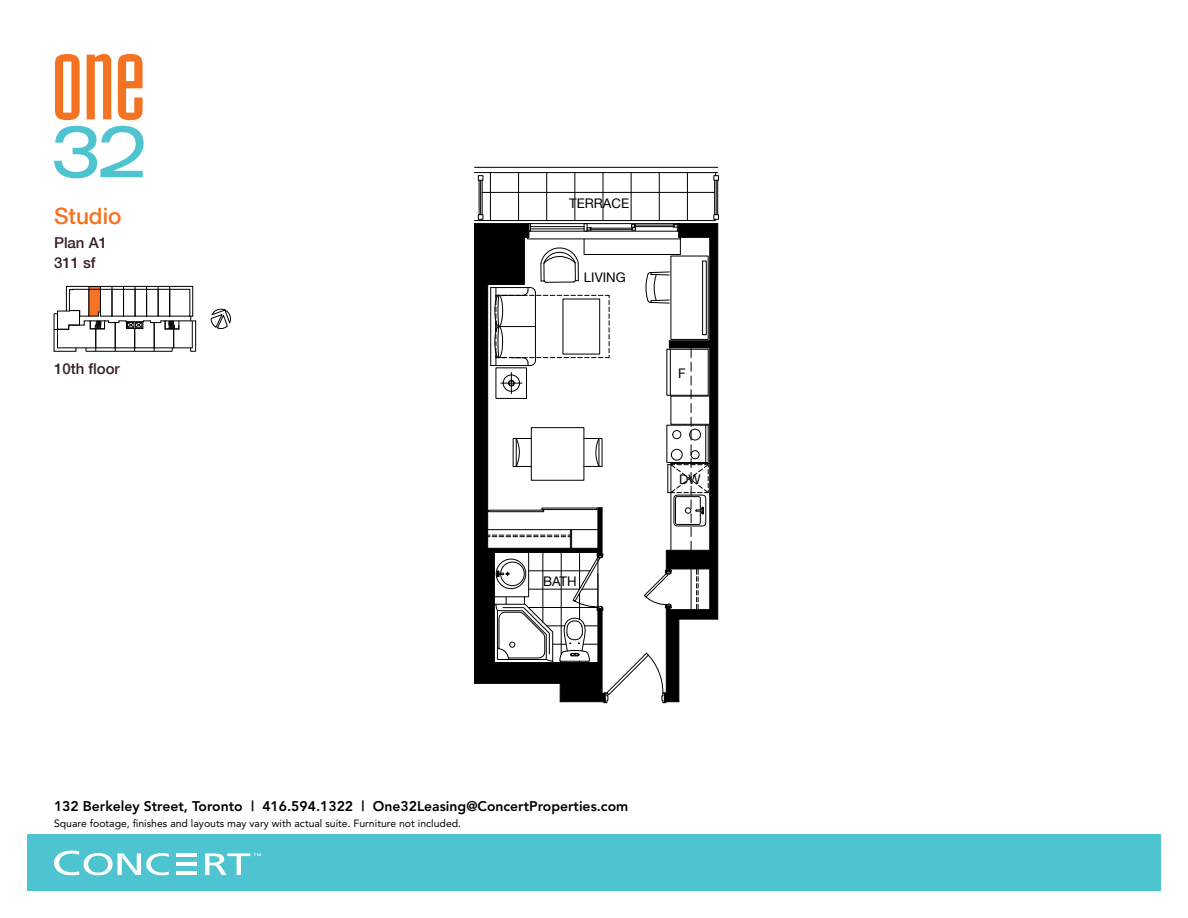
<style>
.page{position:relative;width:1188px;height:918px;background:#fff}
.page>*{position:absolute;margin:0;border:0;box-sizing:border-box;transform-origin:0 0}
.t1{font:500 22.5px "Helvetica Neue";color:#f47323}
.t2{font:500 15px/19.5px "Helvetica Neue";color:#371f29}
.t3{font:800 13.95px "Avenir";color:#000}
.t4{font:13.2px "Helvetica Neue";color:#000}
.t5{font:10.5px "Avenir";color:#000}
</style>
<div class="page">
<div style="left:27px;top:835px;width:1134px;height:56px;background:#4dc4cf"></div>
<hr style="left:176px;top:853px;width:21px;height:4px;background:#fff">
<hr style="left:176px;top:862px;width:21px;height:4px;background:#fff">
<hr style="left:176px;top:871px;width:21px;height:4px;background:#fff">
<svg style="left:54px;top:851px;width:115px;height:24px"></svg>
<svg style="left:205px;top:853px;width:56px;height:22px"></svg>
<svg style="left:55px;top:54px;width:25px;height:66px"></svg>
<svg style="left:87px;top:54px;width:24px;height:65px"></svg>
<svg style="left:118px;top:54px;width:25px;height:66px"></svg>
<svg style="left:54px;top:126px;width:90px;height:52px"></svg>
<hr style="left:475px;top:167px;width:243px;height:1px;background:#000">
<hr style="left:475px;top:172px;width:243px;height:1px;background:#000">
<hr style="left:716px;top:180px;width:1px;height:35px;background:#000">
<hr style="left:714px;top:180px;width:1px;height:35px;background:#000">
<hr style="left:717px;top:180px;width:1px;height:35px;background:#000">
<hr style="left:480px;top:180px;width:1px;height:35px;background:#000">
<hr style="left:479px;top:180px;width:1px;height:35px;background:#000">
<hr style="left:482px;top:180px;width:1px;height:35px;background:#000">
<hr style="left:482px;top:192px;width:233px;height:1px;background:#000">
<hr style="left:490px;top:173px;width:1px;height:48px;background:#000">
<hr style="left:518px;top:173px;width:1px;height:48px;background:#000">
<hr style="left:546px;top:173px;width:1px;height:48px;background:#000">
<hr style="left:575px;top:173px;width:1px;height:48px;background:#000">
<hr style="left:603px;top:173px;width:1px;height:48px;background:#000">
<hr style="left:631px;top:173px;width:1px;height:48px;background:#000">
<hr style="left:659px;top:173px;width:1px;height:48px;background:#000">
<hr style="left:687px;top:173px;width:1px;height:48px;background:#000">
<svg style="left:714px;top:173px;width:5px;height:7px"></svg>
<svg style="left:478px;top:175px;width:5px;height:5px"></svg>
<svg style="left:474px;top:215px;width:245px;height:488px"></svg>
<svg style="left:54px;top:286px;width:142px;height:66px"></svg>
<svg style="left:211px;top:309px;width:20px;height:20px"></svg>
<h1 class="t1" style="left:54px;top:198px;width:69px">Studio</h1>
<h2 class="t2" style="left:54px;top:233px;width:55px">Plan A1<br>311 sf</h2>
<h2 class="t2" style="left:54px;top:359px;width:67px">10th floor</h2>
<p class="t4" style="left:569px;top:192px;width:62px">TERRACE</p>
<p class="t4" style="left:584px;top:266px;width:43px">LIVING</p>
<p class="t4" style="left:543px;top:570px;width:35px">BATH</p>
<p class="t4" style="left:678px;top:362px;width:9px">F</p>
<p class="t4" style="left:679px;top:468px;width:23px">DW</p>
<h3 class="t3" style="left:54px;top:798px;width:576px">132 Berkeley Street, Toronto | 416.594.1322 | One32Leasing@ConcertProperties.com</h3>
<p class="t5" style="left:54px;top:817px;width:409px">Square footage, finishes and layouts may vary with actual suite. Furniture not included.</p>
</div>
